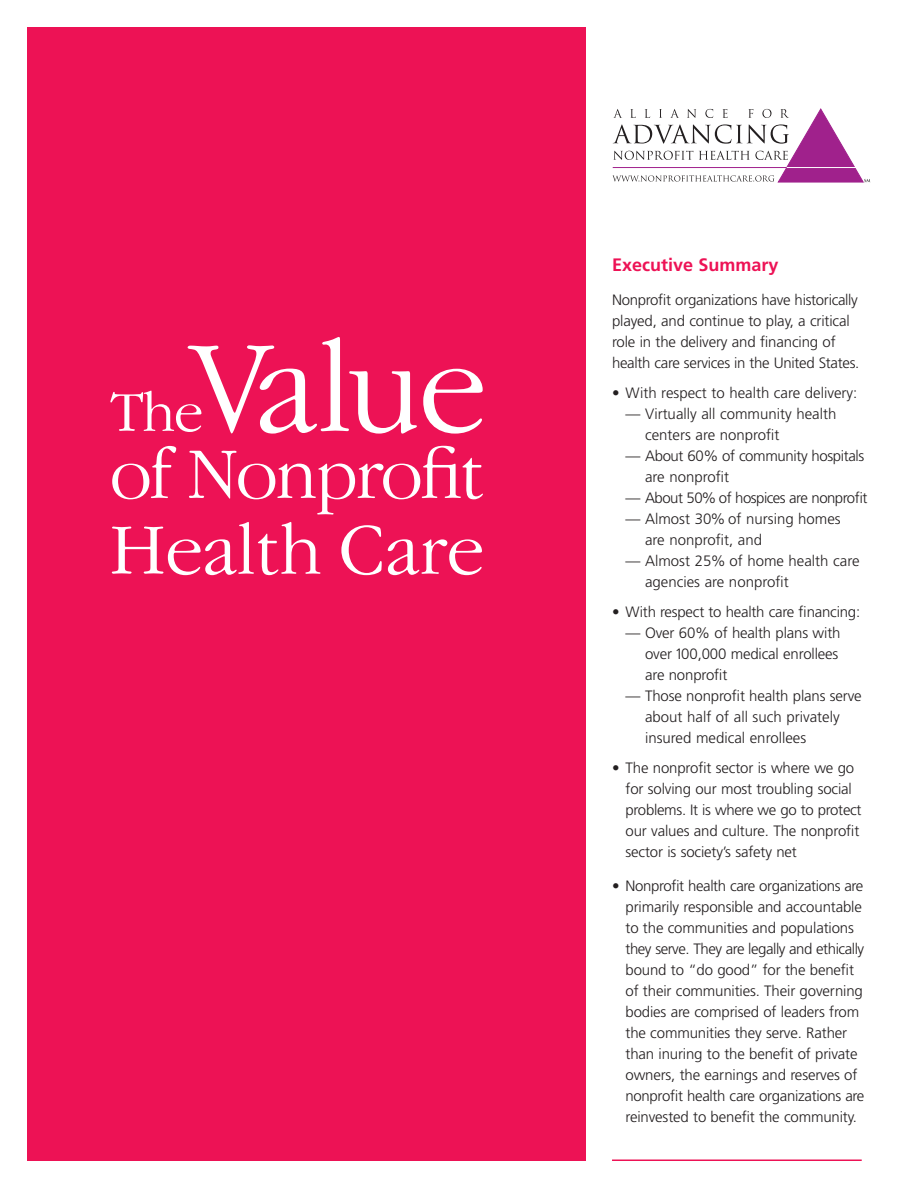
<style>
.page{position:relative;width:918px;height:1188px;background:#fff}
.page>*{position:absolute;margin:0;border:0;box-sizing:border-box;transform-origin:0 0}
.Cover_Headline{font:300 136.05px "Garamond IT Cby BT";letter-spacing:-.035em;color:#fff}
.Cover_Headline-2{font:300 75px "Garamond IT Cby BT";letter-spacing:-.03em;color:#fff}
.Cover_Headline-3{font:300 74.85px "Garamond IT Cby BT";color:#fff}
.Cover_Headline-4{font:300 58.2px "Garamond IT Cby BT";color:#fff}
.Body_Copy{font:700 18px "Frutiger";color:#ed1255}
.Body_Copy-2{font:300 15px/21px "Frutiger";letter-spacing:-.01em;color:#231f20}
.Body_Copy-3{font:300 15px "Frutiger";letter-spacing:-.035em;color:#231f20}
</style>
<div class="page">
<hr style="left:612px;top:1160px;width:250px;height:1px;background:#ed1255">
<svg style="left:612px;top:108px;width:258px;height:74px"></svg>
<div style="left:27px;top:27px;width:558px;height:1134px;background:#ed1255"></div>
<p class="Cover_Headline" style="left:192px;top:307px;width:296px">Value</p>
<p class="Cover_Headline-4" style="left:110px;top:378px;width:95px">The</p>
<p class="Cover_Headline-2" style="left:110px;top:430px;width:376px">of Nonprofit</p>
<p class="Cover_Headline-3" style="left:110px;top:506px;width:376px">Health Care</p>
<p class="Body_Copy" style="left:612px;top:254px;width:168px">Executive Summary</p>
<p class="Body_Copy-2" style="left:612px;top:289px;width:249px">Nonprofit organizations have historically played, and continue to play, a critical role in the delivery and financing of health care services in the United States.</p>
<p class="Body_Copy-2" style="left:612px;top:382px;width:247px">• With respect to health care delivery:</p>
<p class="Body_Copy-2" style="left:645px;top:403px;width:193px;text-indent:-20px">— Virtually all community health centers are nonprofit</p>
<p class="Body_Copy-2" style="left:645px;top:445px;width:221px;text-indent:-20px">— About 60% of community hospitals are nonprofit</p>
<p class="Body_Copy-3" style="left:626px;top:489px;width:244px">— About 50% of hospices are nonprofit</p>
<p class="Body_Copy-2" style="left:645px;top:508px;width:197px;text-indent:-20px">— Almost 30% of nursing homes are nonprofit, and</p>
<p class="Body_Copy-2" style="left:645px;top:550px;width:216px;text-indent:-20px">— Almost 25% of home health care agencies are nonprofit</p>
<p class="Body_Copy-2" style="left:612px;top:601px;width:250px">• With respect to health care financing:</p>
<p class="Body_Copy-2" style="left:645px;top:622px;width:197px;text-indent:-20px">— Over 60% of health plans with over 100,000 medical enrollees are nonprofit</p>
<p class="Body_Copy-2" style="left:645px;top:685px;width:218px;text-indent:-20px">— Those nonprofit health plans serve about half of all such privately insured medical enrollees</p>
<p class="Body_Copy-2" style="left:626px;top:757px;width:238px;text-indent:-14px">• The nonprofit sector is where we go for solving our most troubling social problems. It is where we go to protect our values and culture. The nonprofit sector is society’s safety net</p>
<p class="Body_Copy-2" style="left:626px;top:876px;width:240px;text-indent:-14px">• Nonprofit health care organizations are primarily responsible and accountable to the communities and populations they serve. They are legally and ethically bound to “do good” for the benefit of their communities. Their governing bodies are comprised of leaders from the communities they serve. Rather than inuring to the benefit of private owners, the earnings and reserves of nonprofit health care organizations are reinvested to benefit the community.</p>
</div>
